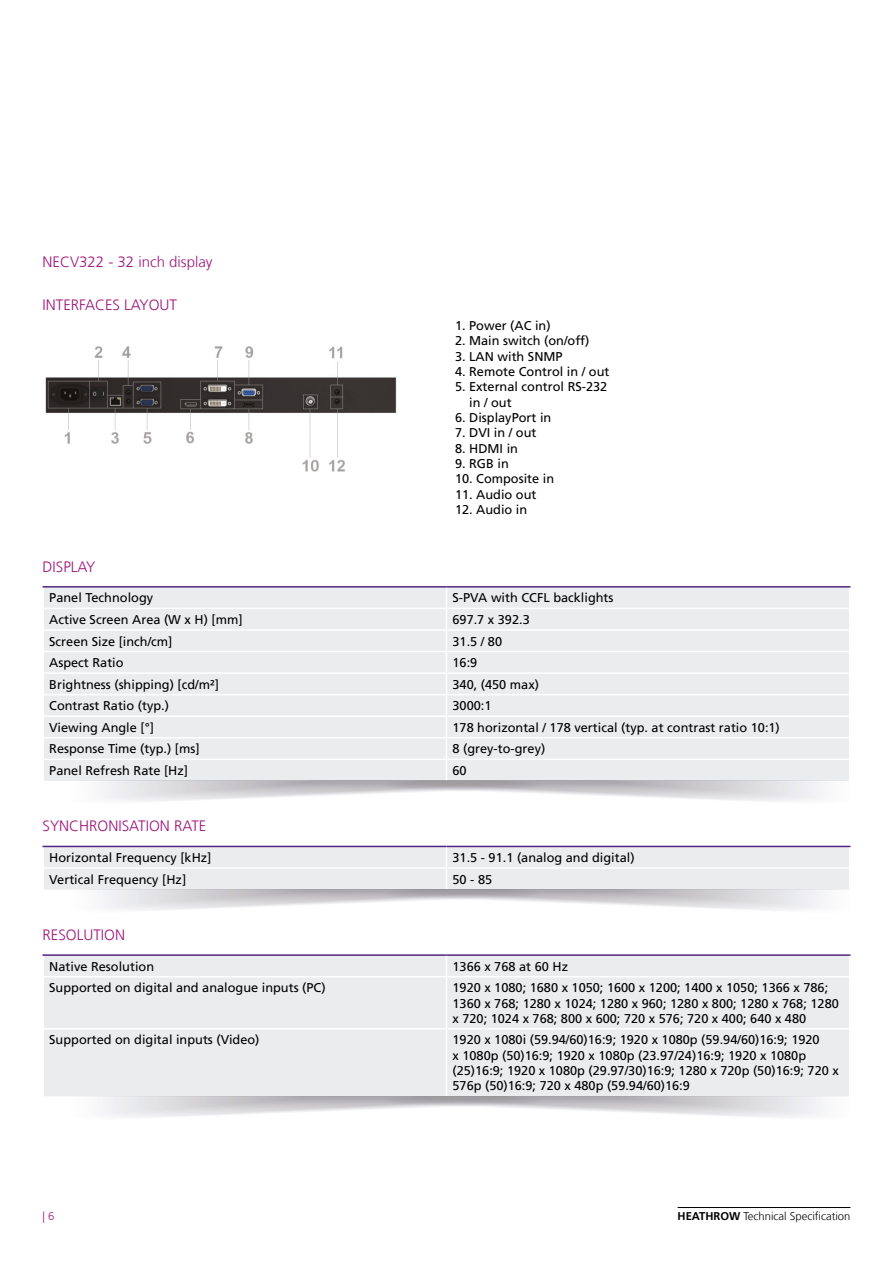
<style>
.page{position:relative;width:893px;height:1263px;background:#fff}
.page>*{position:absolute;margin:0;border:0;box-sizing:border-box;transform-origin:0 0}
.t1{font:300 15px "Frutiger LT Com";color:#9e147a}
.t2{font:12.75px/15.3px "Frutiger LT Com";color:#000}
.t3{font:300 11.25px "Frutiger LT Com";color:#000}
.t4{font:300 11.25px "Frutiger LT Com";color:#9e147a}
.s1{font-weight:700}
</style>
<div class="page">
<hr style="left:678px;top:1207px;width:172px;height:1px;background:#000">
<div style="left:44px;top:588px;width:805px;height:193px;background:#eaecee"></div>
<hr style="left:43px;top:608px;width:403px;height:1px;background:#fff">
<hr style="left:446px;top:608px;width:404px;height:1px;background:#fff">
<hr style="left:43px;top:629px;width:403px;height:2px;background:#fff">
<hr style="left:446px;top:629px;width:404px;height:2px;background:#fff">
<hr style="left:43px;top:651px;width:403px;height:1px;background:#fff">
<hr style="left:446px;top:651px;width:404px;height:1px;background:#fff">
<hr style="left:43px;top:672px;width:403px;height:2px;background:#fff">
<hr style="left:446px;top:672px;width:404px;height:2px;background:#fff">
<hr style="left:43px;top:694px;width:403px;height:1px;background:#fff">
<hr style="left:446px;top:694px;width:404px;height:1px;background:#fff">
<hr style="left:43px;top:715px;width:403px;height:2px;background:#fff">
<hr style="left:446px;top:715px;width:404px;height:2px;background:#fff">
<hr style="left:43px;top:737px;width:403px;height:1px;background:#fff">
<hr style="left:446px;top:737px;width:404px;height:1px;background:#fff">
<hr style="left:43px;top:759px;width:403px;height:1px;background:#fff">
<hr style="left:446px;top:759px;width:404px;height:1px;background:#fff">
<svg style="left:446px;top:588px;width:1px;height:193px"></svg>
<hr style="left:43px;top:586px;width:403px;height:2px;background:#522583">
<hr style="left:446px;top:586px;width:404px;height:2px;background:#522583">
<svg style="left:43px;top:847px;width:807px;height:42px;background:#eaebee"></svg>
<hr style="left:43px;top:846px;width:403px;height:1px;background:#522583">
<hr style="left:446px;top:846px;width:404px;height:1px;background:#522583">
<div style="left:44px;top:956px;width:805px;height:140px;background:#eaecee"></div>
<svg style="left:446px;top:956px;width:1px;height:20px"></svg>
<hr style="left:43px;top:976px;width:403px;height:1px;background:#fff">
<hr style="left:446px;top:976px;width:404px;height:1px;background:#fff">
<hr style="left:446px;top:977px;width:1px;height:51px;background:#fff">
<hr style="left:43px;top:1028px;width:403px;height:1px;background:#fff">
<hr style="left:446px;top:1028px;width:404px;height:1px;background:#fff">
<hr style="left:446px;top:1029px;width:1px;height:67px;background:#fff">
<hr style="left:43px;top:954px;width:403px;height:2px;background:#522583">
<hr style="left:446px;top:954px;width:404px;height:2px;background:#522583">
<img style="left:45px;top:346px;width:352px;height:126px">
<p class="t1" style="left:43px;top:254px;width:172px">NECV322 - 32 inch display</p>
<p class="t1" style="left:43px;top:296px;width:136px">INTERFACES LAYOUT</p>
<p class="t2" style="left:455px;top:318px;width:97px">1. Power (AC in)</p>
<p class="t2" style="left:455px;top:333px;width:136px">2. Main switch (on/off)</p>
<p class="t2" style="left:455px;top:349px;width:109px">3. LAN with SNMP</p>
<p class="t2" style="left:455px;top:364px;width:156px">4. Remote Control in / out</p>
<p class="t2" style="left:469px;top:379px;width:140px;text-indent:-14px">5. External control RS-232 in / out</p>
<p class="t2" style="left:455px;top:410px;width:98px">6. DisplayPort in</p>
<p class="t2" style="left:455px;top:425px;width:83px">7. DVI in / out</p>
<p class="t2" style="left:455px;top:441px;width:65px">8. HDMI in</p>
<p class="t2" style="left:455px;top:456px;width:55px">9. RGB in</p>
<p class="t2" style="left:455px;top:471px;width:101px">10. Composite in</p>
<p class="t2" style="left:455px;top:486px;width:83px">11. Audio out</p>
<p class="t2" style="left:455px;top:502px;width:74px">12. Audio in</p>
<p class="t1" style="left:43px;top:558px;width:54px">DISPLAY</p>
<p class="t2" style="left:49px;top:590px;width:105px">Panel Technology</p>
<p class="t2" style="left:452px;top:590px;width:163px">S-PVA with CCFL backlights</p>
<p class="t2" style="left:49px;top:612px;width:195px">Active Screen Area (W x H) [mm]</p>
<p class="t2" style="left:452px;top:612px;width:79px">697.7 x 392.3</p>
<p class="t2" style="left:49px;top:633px;width:125px">Screen Size [inch/cm]</p>
<p class="t2" style="left:452px;top:633px;width:51px">31.5 / 80</p>
<p class="t2" style="left:49px;top:655px;width:76px">Aspect Ratio</p>
<p class="t2" style="left:452px;top:655px;width:26px">16:9</p>
<p class="t2" style="left:49px;top:677px;width:171px">Brightness (shipping) [cd/m²]</p>
<p class="t2" style="left:452px;top:677px;width:88px">340, (450 max)</p>
<p class="t2" style="left:49px;top:698px;width:121px">Contrast Ratio (typ.)</p>
<p class="t2" style="left:452px;top:698px;width:40px">3000:1</p>
<p class="t2" style="left:49px;top:720px;width:106px">Viewing Angle [°]</p>
<p class="t2" style="left:452px;top:720px;width:329px">178 horizontal / 178 vertical (typ. at contrast ratio 10:1)</p>
<p class="t2" style="left:49px;top:741px;width:152px">Response Time (typ.) [ms]</p>
<p class="t2" style="left:452px;top:741px;width:94px">8 (grey-to-grey)</p>
<p class="t2" style="left:49px;top:763px;width:140px">Panel Refresh Rate [Hz]</p>
<p class="t2" style="left:452px;top:763px;width:16px">60</p>
<p class="t1" style="left:43px;top:817px;width:165px">SYNCHRONISATION RATE</p>
<p class="t2" style="left:49px;top:850px;width:164px">Horizontal Frequency [kHz]</p>
<p class="t2" style="left:452px;top:850px;width:184px">31.5 - 91.1 (analog and digital)</p>
<p class="t2" style="left:49px;top:871px;width:138px">Vertical Frequency [Hz]</p>
<p class="t2" style="left:452px;top:871px;width:41px">50 - 85</p>
<p class="t1" style="left:43px;top:926px;width:84px">RESOLUTION</p>
<p class="t2" style="left:49px;top:959px;width:106px">Native Resolution</p>
<p class="t2" style="left:452px;top:959px;width:117px">1366 x 768 at 60 Hz</p>
<p class="t2" style="left:49px;top:980px;width:278px">Supported on digital and analogue inputs (PC)</p>
<p class="t2" style="left:452px;top:980px;width:388px">1920 x 1080; 1680 x 1050; 1600 x 1200; 1400 x 1050; 1366 x 786;<br>1360 x 768; 1280 x 1024; 1280 x 960; 1280 x 800; 1280 x 768; 1280 x 720; 1024 x 768; 800 x 600; 720 x 576; 720 x 400; 640 x 480</p>
<p class="t2" style="left:49px;top:1032px;width:212px">Supported on digital inputs (Video)</p>
<p class="t2" style="left:452px;top:1032px;width:388px">1920 x 1080i (59.94/60)16:9; 1920 x 1080p (59.94/60)16:9; 1920<br>x 1080p (50)16:9; 1920 x 1080p (23.97/24)16:9; 1920 x 1080p (25)16:9; 1920 x 1080p (29.97/30)16:9; 1280 x 720p (50)16:9; 720 x 576p (50)16:9; 720 x 480p (59.94/60)16:9</p>
<p class="t4" style="left:43px;top:1210px;width:13px">| 6</p>
<p class="t3" style="left:678px;top:1210px;width:174px"><span class="s1">HEATHROW</span> Technical Specification</p>
</div>
